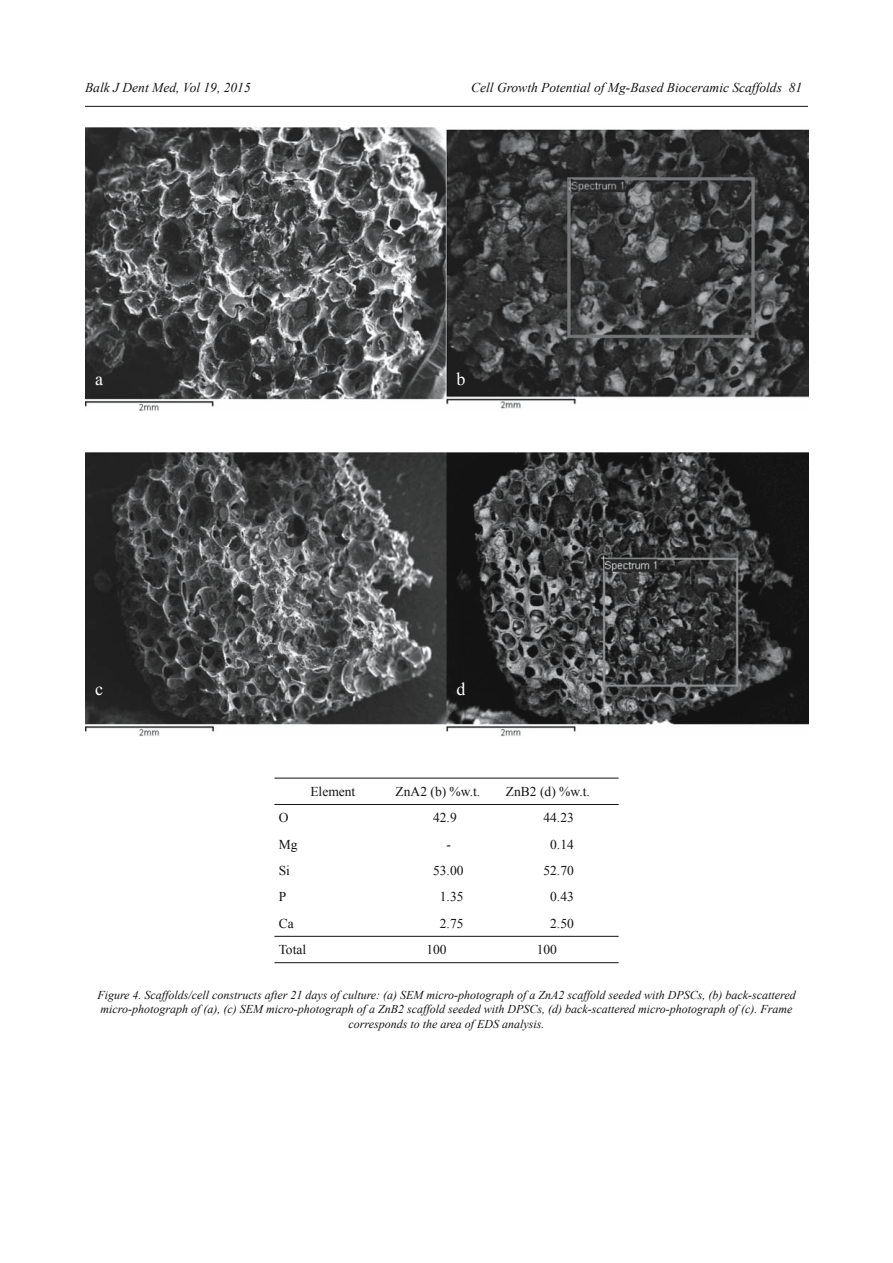
<style>
.page{position:relative;width:893px;height:1263px;background:#fff}
.page>*{position:absolute;margin:0;border:0;box-sizing:border-box;transform-origin:0 0}
.t1{font:18px "Times New Roman";color:#fff}
.t2{font:13.5px "Times New Roman";color:#141314}
.t3{font:italic 13.5px "Times New Roman";color:#141314}
.t4{font:italic 12px/14.4px "Times New Roman";color:#141314;text-align:center}
</style>
<div class="page">
<hr style="left:85px;top:106px;width:723px;height:1px;background:#141314">
<img style="left:85px;top:128px;width:723px;height:283px">
<img style="left:85px;top:452px;width:723px;height:285px">
<hr style="left:274px;top:778px;width:345px;height:1px;background:#141314">
<hr style="left:274px;top:804px;width:345px;height:1px;background:#141314">
<hr style="left:274px;top:936px;width:345px;height:1px;background:#141314">
<hr style="left:274px;top:962px;width:345px;height:1px;background:#141314">
<p class="t3" style="left:85px;top:80px;width:167px">Balk J Dent Med, Vol 19, 2015</p>
<p class="t3" style="left:471px;top:80px;width:332px">Cell Growth Potential of Mg-Based Bioceramic Scaffolds 81</p>
<h1 class="t1" style="left:95px;top:369px;width:9px">a</h1>
<h1 class="t1" style="left:95px;top:679px;width:9px">c</h1>
<h1 class="t1" style="left:456px;top:369px;width:10px">b</h1>
<h1 class="t1" style="left:456px;top:679px;width:10px">d</h1>
<p class="t2" style="left:310px;top:784px;width:46px">Element</p>
<p class="t2" style="left:396px;top:784px;width:86px">ZnA2 (b) %w.t.</p>
<p class="t2" style="left:506px;top:784px;width:85px">ZnB2 (d) %w.t.</p>
<p class="t2" style="left:279px;top:810px;width:11px">Ο</p>
<p class="t2" style="left:433px;top:810px;width:25px">42.9</p>
<p class="t2" style="left:543px;top:810px;width:32px">44.23</p>
<p class="t2" style="left:279px;top:837px;width:20px">Mg</p>
<p class="t2" style="left:447px;top:837px;width:6px">-</p>
<p class="t2" style="left:550px;top:837px;width:25px">0.14</p>
<p class="t2" style="left:279px;top:863px;width:13px">Si</p>
<p class="t2" style="left:433px;top:863px;width:32px">53.00</p>
<p class="t2" style="left:543px;top:863px;width:32px">52.70</p>
<p class="t2" style="left:279px;top:889px;width:9px">P</p>
<p class="t2" style="left:440px;top:889px;width:25px">1.35</p>
<p class="t2" style="left:550px;top:889px;width:25px">0.43</p>
<p class="t2" style="left:279px;top:916px;width:16px">Ca</p>
<p class="t2" style="left:440px;top:916px;width:25px">2.75</p>
<p class="t2" style="left:550px;top:916px;width:25px">2.50</p>
<p class="t2" style="left:279px;top:942px;width:29px">Total</p>
<p class="t2" style="left:426px;top:942px;width:22px">100</p>
<p class="t2" style="left:537px;top:942px;width:22px">100</p>
<p class="t4" style="left:97px;top:987px;width:700px">Figure 4. Scaffolds/cell constructs after 21 days of culture: (a) SEM micro-photograph of a ZnA2 scaffold seeded with DPSCs, (b) back-scattered micro-photograph of (a), (c) SEM micro-photograph of a ZnB2 scaffold seeded with DPSCs, (d) back-scattered micro-photograph of (c). Frame corresponds to the area of EDS analysis.</p>
</div>
